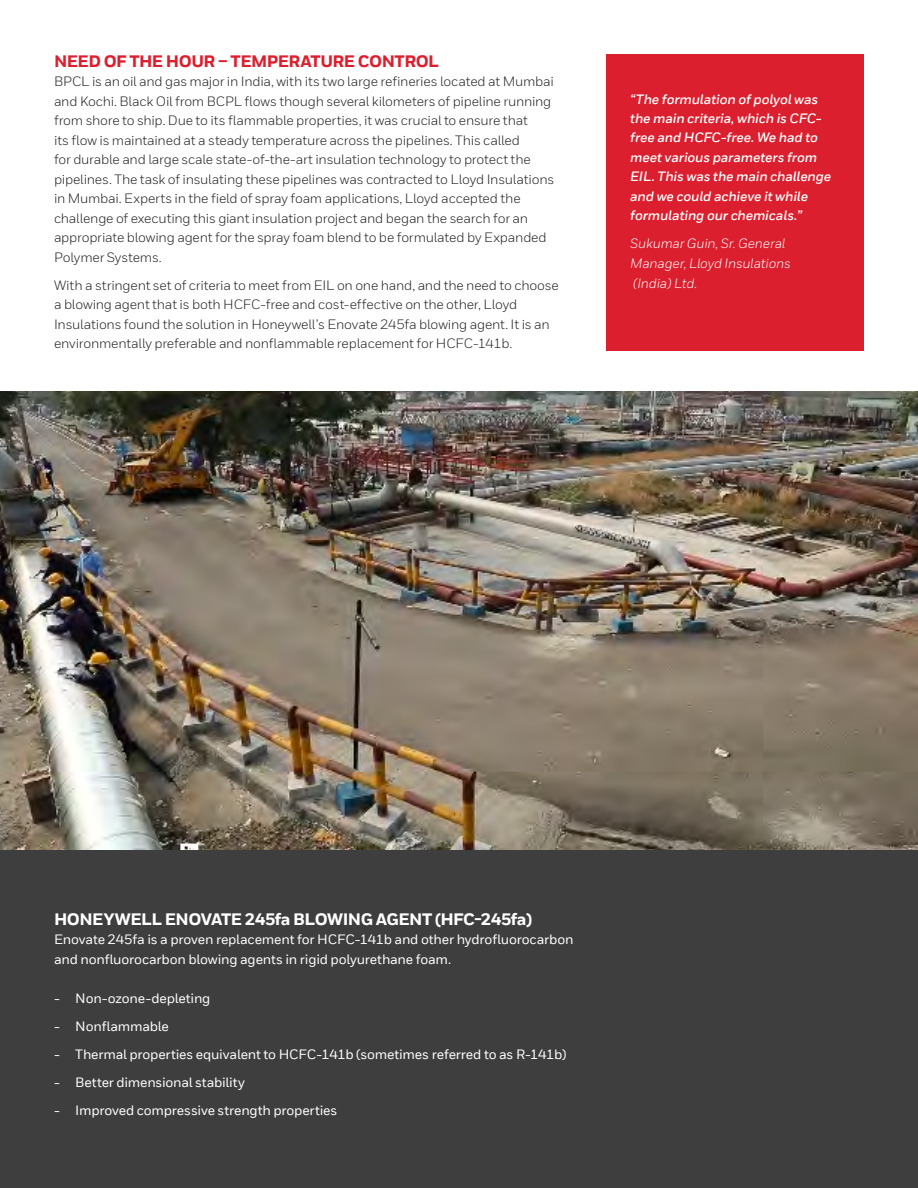
<style>
.page{position:relative;width:918px;height:1188px;background:#fff}
.page>*{position:absolute;margin:0;border:0;box-sizing:border-box;transform-origin:0 0}
._09_Inside__Body_Hea{font:800 16.5px "Honeywell Sans TT";letter-spacing:-.03em;color:#fff}
._09_Inside__Body_Hea-2{font:800 16.5px "Honeywell Sans TT";letter-spacing:-.03em;color:#dc1f2e}
._10_Inside__Body_Tex{font:13.5px/19.5px "Honeywell Sans TT";letter-spacing:-.015em;color:#231f20}
._10_Inside__Body_Tex-2{font:500 13.5px/19.5px "Honeywell Sans TT";letter-spacing:-.015em;color:#fff}
._16_Inside__Product{font:italic 700 13.5px/19.5px "Honeywell Sans TT";letter-spacing:-.01em;color:#fff}
._16_Inside__Product-2{font:italic 13.5px/19.5px "Honeywell Sans TT";letter-spacing:-.015em;color:#fff}
</style>
<div class="page">
<img style="left:0;top:392px;width:918px;height:458px">
<div style="left:606px;top:54px;width:257px;height:297px;background:#dc1f2e"></div>
<div style="left:0;top:850px;width:918px;height:338px;background:#3e3e3f"></div>
<p class="_09_Inside__Body_Hea-2" style="left:54px;top:51px;width:386px">NEED OF THE HOUR – TEMPERATURE CONTROL</p>
<p class="_10_Inside__Body_Tex" style="left:54px;top:72px;width:502px">BPCL is an oil and gas major in India, with its two large refineries located at Mumbai and Kochi. Black Oil from BCPL flows though several kilometers of pipeline running from shore to ship. Due to its flammable properties, it was crucial to ensure that<br>its flow is maintained at a steady temperature across the pipelines. This called<br>for durable and large scale state-of-the-art insulation technology to protect the pipelines. The task of insulating these pipelines was contracted to Lloyd Insulations in Mumbai. Experts in the field of spray foam applications, Lloyd accepted the challenge of executing this giant insulation project and began the search for an appropriate blowing agent for the spray foam blend to be formulated by Expanded Polymer Systems.</p>
<p class="_10_Inside__Body_Tex" style="left:54px;top:275px;width:506px">With a stringent set of criteria to meet from EIL on one hand, and the need to choose a blowing agent that is both HCFC-free and cost-effective on the other, Lloyd Insulations found the solution in Honeywell’s Enovate 245fa blowing agent. It is an environmentally preferable and nonflammable replacement for HCFC-141b.</p>
<p class="_16_Inside__Product" style="left:630px;top:89px;width:202px">“The formulation of polyol was the main criteria, which is CFC&shy;free and HCFC-free. We had to meet various parameters from<br>EIL. This was the main challenge and we could achieve it while formulating our chemicals.”</p>
<p class="_16_Inside__Product-2" style="left:630px;top:234px;width:162px">Sukumar Guin, Sr. General<br>Manager, Lloyd Insulations (India) Ltd.</p>
<p class="_09_Inside__Body_Hea" style="left:54px;top:909px;width:480px">HONEYWELL ENOVATE 245fa BLOWING AGENT (HFC-245fa)</p>
<p class="_10_Inside__Body_Tex-2" style="left:54px;top:930px;width:521px">Enovate 245fa is a proven replacement for HCFC-141b and other hydrofluorocarbon and nonfluorocarbon blowing agents in rigid polyurethane foam.</p>
<p class="_10_Inside__Body_Tex-2" style="left:54px;top:989px;width:158px">- Non-ozone-depleting</p>
<p class="_10_Inside__Body_Tex-2" style="left:54px;top:1017px;width:116px">- Nonflammable</p>
<p class="_10_Inside__Body_Tex-2" style="left:54px;top:1045px;width:514px">- Thermal properties equivalent to HCFC-141b (sometimes referred to as R-141b)</p>
<p class="_10_Inside__Body_Tex-2" style="left:54px;top:1073px;width:192px">- Better dimensional stability</p>
<p class="_10_Inside__Body_Tex-2" style="left:54px;top:1101px;width:285px">- Improved compressive strength properties</p>
</div>
